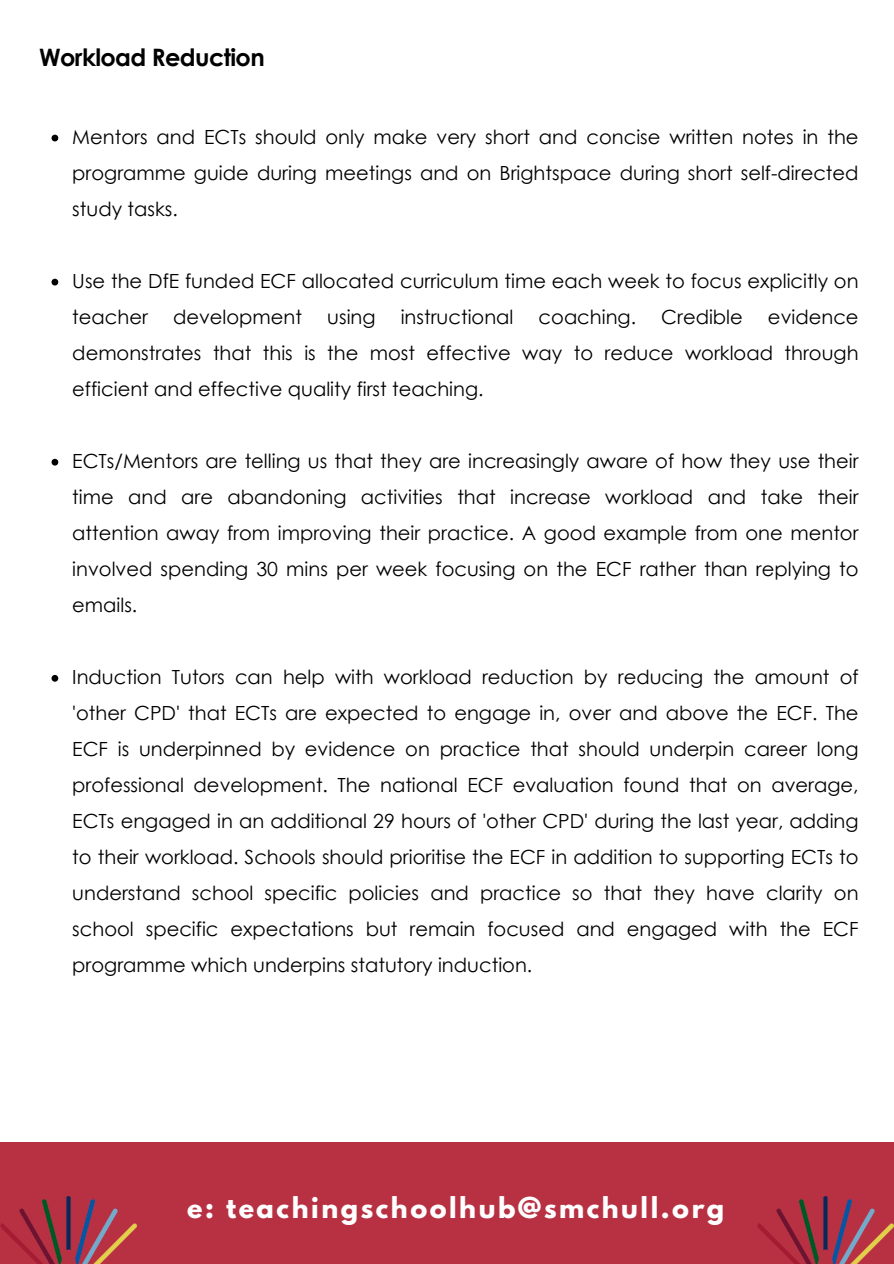
<style>
.page{position:relative;width:894px;height:1264px;background:#fff}
.page>*{position:absolute;margin:0;border:0;box-sizing:border-box;transform-origin:0 0}
.t1{font:700 25.5px "League Spartan";letter-spacing:.1em;color:#fff}
.t2{font:700 24px "Century Gothic";letter-spacing:-.025em;color:#000}
.t3{font:19.5px/36px "Century Gothic";color:#000;text-align:justify}
</style>
<div class="page">
<div style="left:0;top:1141px;width:893px;height:122px;background:#b83143"></div>
<img style="left:757px;top:1196px;width:136px;height:67px">
<img style="left:0;top:1196px;width:136px;height:67px">
<svg style="left:51px;top:135px;width:7px;height:6px"></svg>
<svg style="left:51px;top:279px;width:7px;height:6px"></svg>
<svg style="left:51px;top:459px;width:7px;height:6px"></svg>
<svg style="left:51px;top:675px;width:7px;height:6px"></svg>
<p class="t2" style="left:39px;top:42px;width:227px">Workload Reduction</p>
<p class="t3" style="left:72px;top:118px;width:787px">Mentors and ECTs should only make very short and concise written notes in the programme guide during meetings and on Brightspace during short self-directed study tasks.</p>
<p class="t3" style="left:72px;top:262px;width:787px">Use the DfE funded ECF allocated curriculum time each week to focus explicitly on teacher</p>
<p class="t3" style="left:72px;top:298px;width:787px;text-indent:695px">evidence demonstrates that this is the most effective way to reduce workload through efficient and effective quality first teaching.</p>
<p class="t3" style="left:173px;top:298px;width:130px">development</p>
<p class="t3" style="left:327px;top:298px;width:50px">using</p>
<p class="t3" style="left:400px;top:298px;width:114px">instructional</p>
<p class="t3" style="left:538px;top:298px;width:99px">coaching.</p>
<p class="t3" style="left:661px;top:298px;width:83px">Credible</p>
<p class="t3" style="left:72px;top:442px;width:787px">ECTs/Mentors are telling us that they are increasingly aware of how they use their time and are abandoning activities that increase workload and take their attention away from improving their practice. A good example from one mentor involved spending 30 mins per week focusing on the ECF rather than replying to emails.</p>
<h1 class="t3" style="left:72px;top:658px;width:787px">Induction Tutors can help with workload reduction by reducing the amount of 'other CPD' that ECTs are expected to engage in, over and above the ECF. The ECF is underpinned by evidence on practice that should underpin career long professional development. The national ECF evaluation found that on average, ECTs engaged in an additional 29 hours of 'other CPD' during the last year, adding to their workload. Schools should prioritise the ECF in addition to supporting ECTs to understand school specific policies and practice so that they have clarity on school specific expectations but remain focused and engaged with the ECF programme which underpins statutory induction.</h1>
<p class="t1" style="left:187px;top:1195px;width:538px">e: teachingschoolhub@smchull.org</p>
</div>
